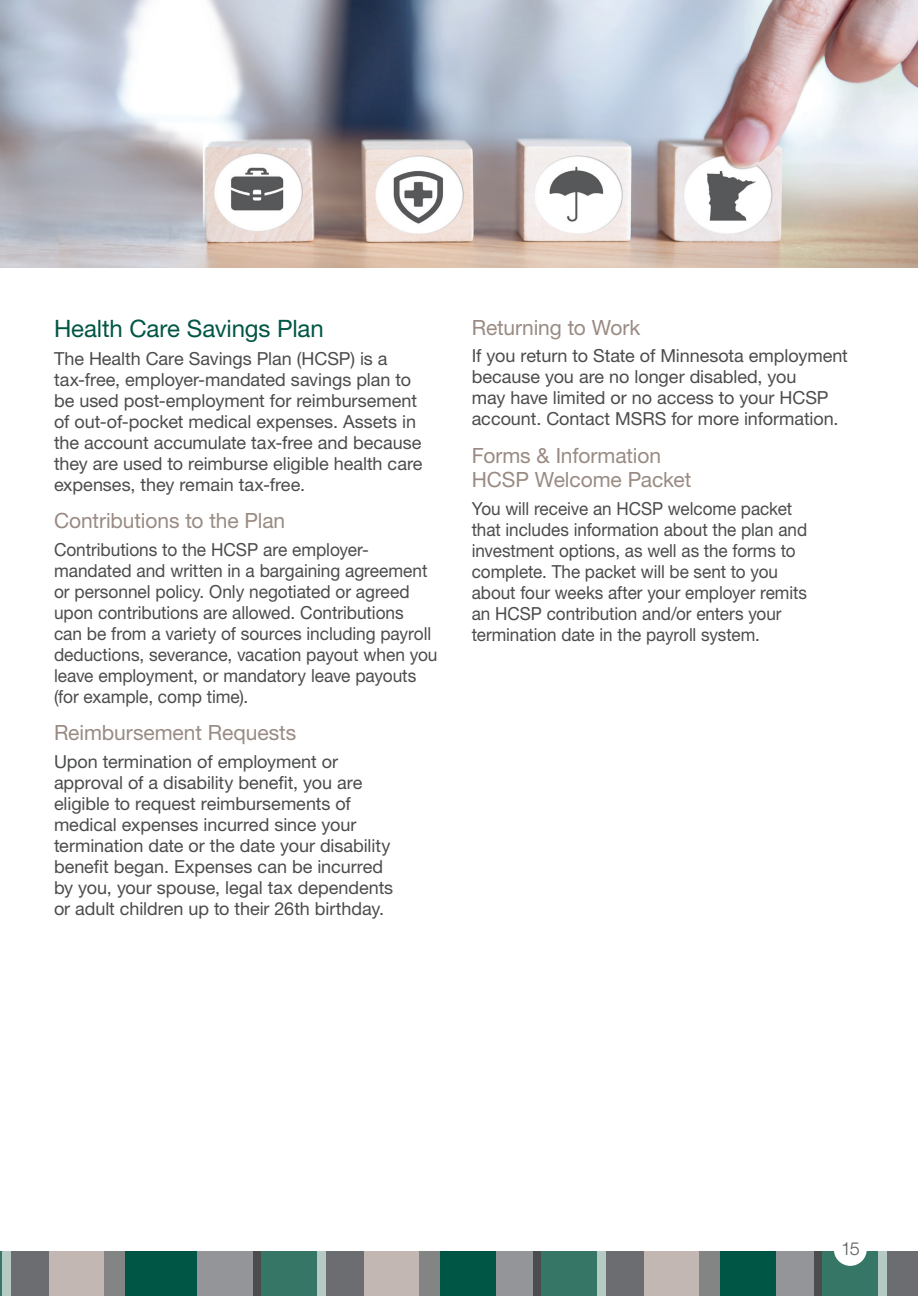
<style>
.page{position:relative;width:918px;height:1296px;background:#fff}
.page>*{position:absolute;margin:0;border:0;box-sizing:border-box;transform-origin:0 0}
.H2-_Shared_Pension-_Disability_-_7729{font:24px "Helvetica Neue LT Std";letter-spacing:-.005em;color:#005645}
.H3-New_Disability{font:21px/24px "Helvetica Neue LT Std";letter-spacing:-.005em;color:#998b83}
.body_copy-_Shared{font:18px/21px "Helvetica Neue LT Std";letter-spacing:-.005em;color:#4b4c4d}
.body_copy-_Shared-2{font:18px/21px "Helvetica Neue LT Std";letter-spacing:-.005em;color:#4b4c4d;scale:.96 1}
.body_copy-_Shared-3{font:18px/21px "Helvetica Neue LT Std";letter-spacing:-.005em;color:#4b4c4d;scale:.95 1}
.t1{font:300 18px "Helvetica Neue LT Std";color:#57585a}
</style>
<div class="page">
<div style="left:878px;top:1251px;width:28px;height:45px;background:#b4cac3"></div>
<div style="left:806px;top:1251px;width:55px;height:45px;background:#4b4c4d"></div>
<div style="left:758px;top:1251px;width:55px;height:45px;background:#939598"></div>
<div style="left:822px;top:1251px;width:56px;height:45px;background:#357667"></div>
<div style="left:887px;top:1251px;width:31px;height:45px;background:#6c6d70"></div>
<div style="left:698px;top:1251px;width:56px;height:45px;background:#838484"></div>
<div style="left:720px;top:1251px;width:56px;height:45px;background:#005645"></div>
<div style="left:643px;top:1251px;width:55px;height:45px;background:#c2b7b3"></div>
<div style="left:597px;top:1251px;width:28px;height:45px;background:#b4cac3"></div>
<div style="left:525px;top:1251px;width:55px;height:45px;background:#4b4c4d"></div>
<div style="left:477px;top:1251px;width:55px;height:45px;background:#939598"></div>
<div style="left:541px;top:1251px;width:56px;height:45px;background:#357667"></div>
<div style="left:606px;top:1251px;width:38px;height:45px;background:#6c6d70"></div>
<div style="left:419px;top:1251px;width:55px;height:45px;background:#838484"></div>
<div style="left:441px;top:1251px;width:55px;height:45px;background:#005645"></div>
<div style="left:363px;top:1251px;width:56px;height:45px;background:#c2b7b3"></div>
<div style="left:317px;top:1251px;width:28px;height:45px;background:#b4cac3"></div>
<div style="left:245px;top:1251px;width:55px;height:45px;background:#4b4c4d"></div>
<div style="left:197px;top:1251px;width:56px;height:45px;background:#939598"></div>
<div style="left:261px;top:1251px;width:56px;height:45px;background:#357667"></div>
<div style="left:326px;top:1251px;width:38px;height:45px;background:#6c6d70"></div>
<div style="left:104px;top:1251px;width:55px;height:45px;background:#838484"></div>
<div style="left:125px;top:1251px;width:72px;height:45px;background:#005645"></div>
<div style="left:48px;top:1251px;width:56px;height:45px;background:#c2b7b3"></div>
<div style="left:2px;top:1251px;width:28px;height:45px;background:#b4cac3"></div>
<hr style="left:0;top:1251px;width:2px;height:45px;background:#357667">
<div style="left:11px;top:1251px;width:38px;height:45px;background:#6c6d70"></div>
<img style="left:0;top:0;width:918px;height:267px">
<div style="left:834px;top:1233px;width:33px;height:33px;background:#fff;border-radius:50%"></div>
<h3 class="H2-_Shared_Pension-_Disability_-_7729" style="left:54px;top:314px;width:271px">Health Care Savings Plan</h3>
<p class="body_copy-_Shared" style="left:54px;top:347px;width:370px">The Health Care Savings Plan (HCSP) is a tax-free, employer-mandated savings plan to be used post-employment for reimbursement of out-of-pocket medical expenses. Assets in the account accumulate tax-free and because they are used to reimburse eligible health care expenses, they remain tax-free.</p>
<p class="H3-New_Disability" style="left:54px;top:508px;width:233px">Contributions to the Plan</p>
<p class="body_copy-_Shared-2" style="left:54px;top:539px;width:401px">Contributions to the HCSP are employer&shy;mandated and written in a bargaining agreement or personnel policy. Only negotiated or agreed upon contributions are allowed. Contributions<br>can be from a variety of sources including payroll deductions, severance, vacation payout when you leave employment, or mandatory leave payouts (for example, comp time).</p>
<p class="H3-New_Disability" style="left:54px;top:721px;width:244px">Reimbursement Requests</p>
<p class="body_copy-_Shared" style="left:54px;top:751px;width:341px">Upon termination of employment or approval of a disability benefit, you are eligible to request reimbursements of medical expenses incurred since your termination date or the date your disability benefit began. Expenses can be incurred by you, your spouse, legal tax dependents or adult children up to their 26th birthday.</p>
<p class="H3-New_Disability" style="left:472px;top:315px;width:170px">Returning to Work</p>
<p class="body_copy-_Shared" style="left:472px;top:345px;width:378px">If you return to State of Minnesota employment because you are no longer disabled, you<br>may have limited or no access to your HCSP account. Contact MSRS for more information.</p>
<p class="H3-New_Disability" style="left:472px;top:443px;width:221px">Forms &amp; Information<br>HCSP Welcome Packet</p>
<p class="body_copy-_Shared-3" style="left:472px;top:498px;width:355px">You will receive an HCSP welcome packet that includes information about the plan and investment options, as well as the forms to complete. The packet will be sent to you about four weeks after your employer remits an HCSP contribution and/or enters your termination date in the payroll system.</p>
<p class="t1" style="left:841px;top:1237px;width:20px">15</p>
</div>
